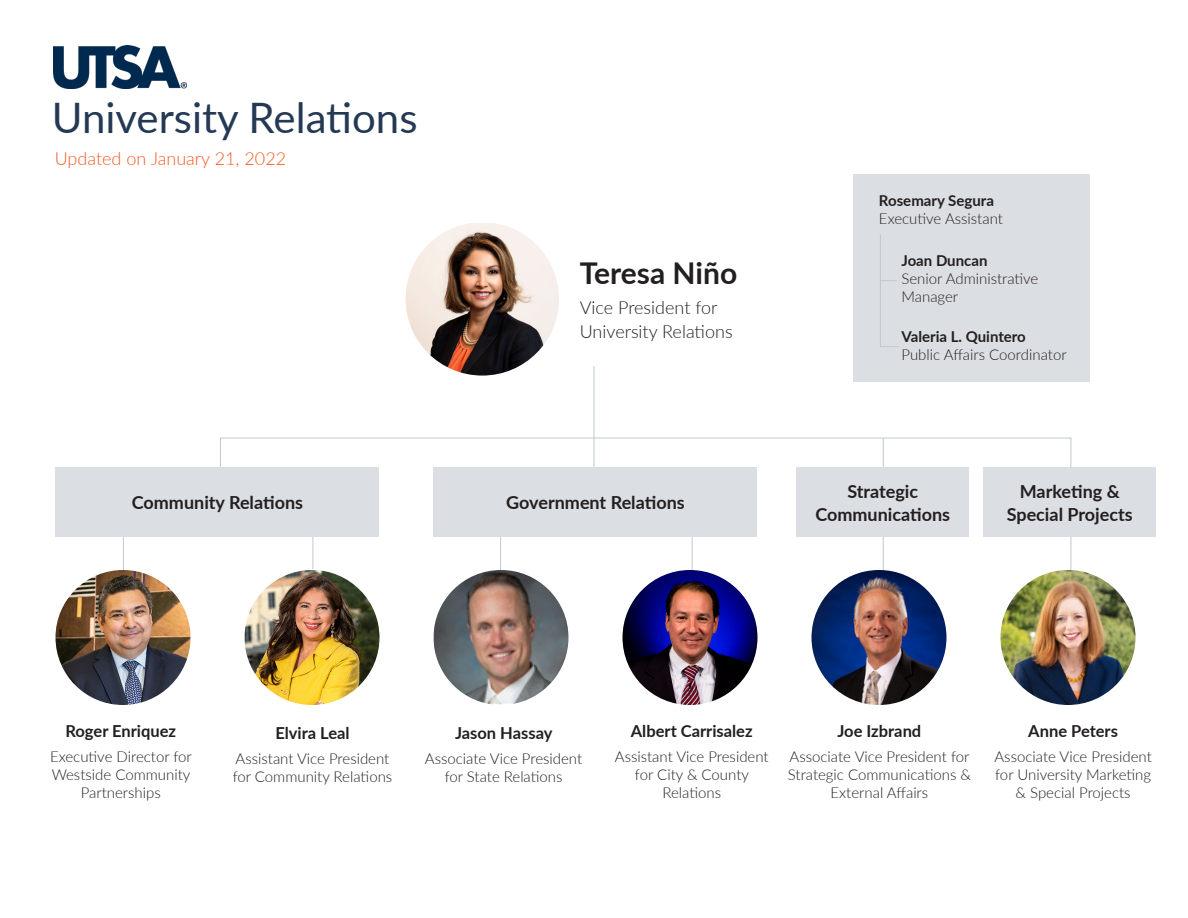
<style>
.page{position:relative;width:1188px;height:918px;background:#fff}
.page>*{position:absolute;margin:0;border:0;box-sizing:border-box;transform-origin:0 0}
.t1{font:42px "Lato";color:#243953}
.t2{font:700 30px "Lato";color:#231f20}
.t3{font:700 18px/22.5px "Lato";color:#231f20;text-align:center}
.t4{font:300 18px/24px "Lato";color:#231f20}
.t5{font:300 18px "Lato";color:#f15a22}
.t6{font:700 16.5px "Lato";color:#231f20}
.t7{font:300 15px/18px "Lato";color:#231f20;text-align:center}
.t8{font:700 15px "Lato";color:#231f20}
.s1{font-weight:700}
</style>
<div class="page">
<img style="left:406px;top:223px;width:153px;height:153px">
<hr style="left:220px;top:438px;width:1px;height:41px;background:#c2c8cf">
<hr style="left:123px;top:511px;width:1px;height:91px;background:#c2c8cf">
<hr style="left:313px;top:530px;width:1px;height:39px;background:#c2c8cf">
<hr style="left:500px;top:537px;width:1px;height:39px;background:#c2c8cf">
<hr style="left:594px;top:366px;width:1px;height:108px;background:#c2c8cf">
<hr style="left:692px;top:537px;width:1px;height:39px;background:#c2c8cf">
<hr style="left:883px;top:438px;width:1px;height:138px;background:#c2c8cf">
<hr style="left:1071px;top:438px;width:1px;height:138px;background:#c2c8cf">
<img style="left:54px;top:45px;width:132px;height:43px">
<div style="left:853px;top:174px;width:237px;height:208px;background:#dbdee2"></div>
<svg style="left:881px;top:280px;width:16px;height:1px"></svg>
<svg style="left:881px;top:346px;width:18px;height:1px"></svg>
<hr style="left:880px;top:234px;width:1px;height:113px;background:#c2c8cf">
<hr style="left:220px;top:438px;width:851px;height:1px;background:#c2c8cf">
<img style="left:434px;top:570px;width:134px;height:134px">
<img style="left:622px;top:570px;width:136px;height:135px;border-radius:68px">
<img style="left:56px;top:570px;width:134px;height:135px;border-radius:68px">
<img style="left:812px;top:570px;width:134px;height:135px;border-radius:68px">
<img style="left:1000px;top:570px;width:136px;height:135px;border-radius:68px">
<img style="left:244px;top:570px;width:136px;height:135px;border-radius:68px">
<div style="left:56px;top:468px;width:324px;height:69px;background:#dbdee2"></div>
<div style="left:434px;top:468px;width:324px;height:69px;background:#dbdee2"></div>
<div style="left:796px;top:468px;width:173px;height:69px;background:#dbdee2"></div>
<div style="left:983px;top:468px;width:173px;height:69px;background:#dbdee2"></div>
<p class="t1" style="left:52px;top:88px;width:367px">University Relations</p>
<p class="t5" style="left:55px;top:146px;width:233px">Updated on January 21, 2022</p>
<p class="t2" style="left:580px;top:251px;width:159px">Teresa Niño</p>
<p class="t4" style="left:580px;top:295px;width:154px">Vice President for<br>University Relations</p>
<p class="t8" style="left:879px;top:190px;width:117px">Rosemary Segura</p>
<p class="t7" style="left:879px;top:209px;width:126px">Executive Assistant</p>
<p class="t7" style="left:901px;top:251px;width:138px;text-align:left"><span class="s1">Joan Duncan<br></span>Senior Administrative<br>Manager</p>
<p class="t8" style="left:901px;top:325px;width:126px">Valeria L. Quintero</p>
<p class="t7" style="left:901px;top:345px;width:167px">Public Affairs Coordinator</p>
<p class="t3" style="left:132px;top:491px;width:173px">Community Relations</p>
<p class="t3" style="left:506px;top:491px;width:180px">Government Relations</p>
<p class="t3" style="left:815px;top:480px;width:136px">Strategic<br>Communications</p>
<p class="t3" style="left:1007px;top:480px;width:128px">Marketing &amp;<br>Special Projects</p>
<p class="t6" style="left:65px;top:719px;width:112px">Roger Enriquez</p>
<p class="t7" style="left:50px;top:747px;width:143px">Executive Director for</p>
<p class="t7" style="left:52px;top:765px;width:140px">Westside Community<br>Partnerships</p>
<p class="t6" style="left:275px;top:721px;width:76px">Elvira Leal</p>
<p class="t7" style="left:233px;top:749px;width:161px;text-align:left">Assistant Vice President for Community Relations</p>
<p class="t6" style="left:455px;top:721px;width:99px">Jason Hassay</p>
<p class="t7" style="left:425px;top:749px;width:159px">Associate Vice President for State Relations</p>
<p class="t6" style="left:631px;top:719px;width:123px">Albert Carrisalez</p>
<p class="t7" style="left:615px;top:747px;width:155px">Assistant Vice President for City &amp; County<br>Relations</p>
<p class="t6" style="left:837px;top:719px;width:85px">Joe Izbrand</p>
<p class="t7" style="left:788px;top:747px;width:185px">Associate Vice President for<br>Strategic Communications &amp;<br>External Affairs</p>
<p class="t6" style="left:1028px;top:719px;width:91px">Anne Peters</p>
<p class="t7" style="left:995px;top:747px;width:159px">Associate Vice President for University Marketing &amp; Special Projects</p>
</div>
